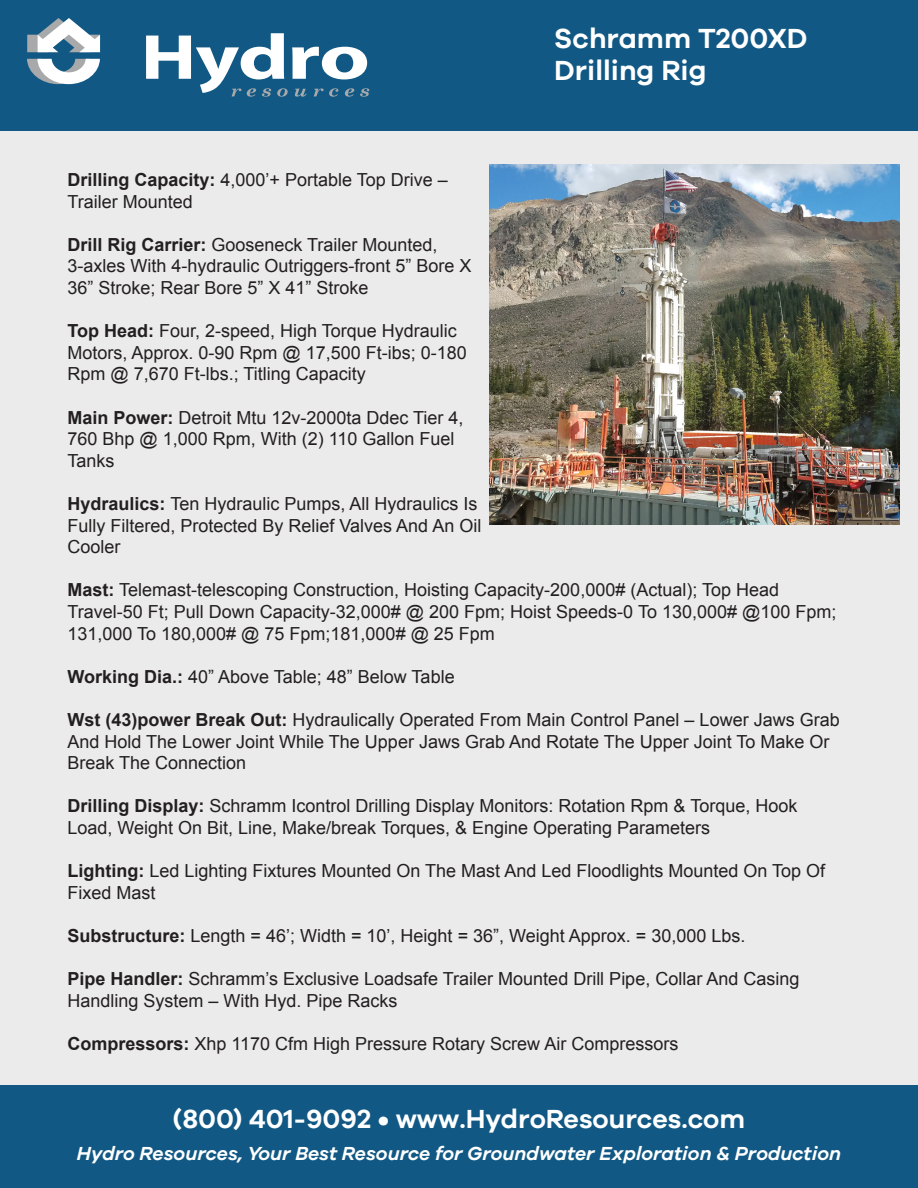
<style>
.page{position:relative;width:918px;height:1188px;background:#fff}
.page>*{position:absolute;margin:0;border:0;box-sizing:border-box;transform-origin:0 0}
.t1{font:600 28.5px "Galano Grotesque";color:#fff}
.t2{font:600 27px "Galano Grotesque";color:#fff}
.t3{font:italic 600 19.5px "Galano Grotesque";color:#fff}
.t4{font:18px/21.6px "Arial";color:#231f20}
.s1{font-weight:700}
</style>
<div class="page">
<div style="left:0;top:130px;width:918px;height:955px;background:#ebebeb"></div>
<div style="left:0;top:1085px;width:918px;height:103px;background:#115984"></div>
<img style="left:489px;top:164px;width:411px;height:360px">
<div style="left:0;top:0;width:918px;height:130px;background:#115984"></div>
<svg style="left:27px;top:18px;width:73px;height:34px"></svg>
<svg style="left:27px;top:59px;width:73px;height:25px"></svg>
<svg style="left:146px;top:33px;width:223px;height:64px"></svg>
<p class="t1" style="left:554px;top:21px;width:255px">Schramm T200XD</p>
<p class="t1" style="left:554px;top:53px;width:154px">Drilling Rig</p>
<p class="t4" style="left:68px;top:169px;width:382px"><span class="s1">Drilling Capacity:</span> 4,000’+ Portable Top Drive –<br>Trailer Mounted</p>
<p class="t4" style="left:68px;top:234px;width:406px"><span class="s1">Drill Rig Carrier:</span> Gooseneck Trailer Mounted,<br>3-axles With 4-hydraulic Outriggers-front 5” Bore X<br>36” Stroke; Rear Bore 5” X 41” Stroke</p>
<p class="t4" style="left:68px;top:320px;width:401px"><span class="s1">Top Head:</span> Four, 2-speed, High Torque Hydraulic<br>Motors, Approx. 0-90 Rpm @ 17,500 Ft-ibs; 0-180<br>Rpm @ 7,670 Ft-lbs.; Titling Capacity</p>
<p class="t4" style="left:68px;top:407px;width:398px"><span class="s1">Main Power:</span> Detroit Mtu 12v-2000ta Ddec Tier 4,<br>760 Bhp @ 1,000 Rpm, With (2) 110 Gallon Fuel<br>Tanks</p>
<p class="t4" style="left:68px;top:493px;width:415px"><span class="s1">Hydraulics:</span> Ten Hydraulic Pumps, All Hydraulics Is<br>Fully Filtered, Protected By Relief Valves And An Oil<br>Cooler</p>
<p class="t4" style="left:68px;top:579px;width:770px"><span class="s1">Mast:</span> Telemast-telescoping Construction, Hoisting Capacity-200,000# (Actual); Top Head<br>Travel-50 Ft; Pull Down Capacity-32,000# @ 200 Fpm; Hoist Speeds-0 To 130,000# @100 Fpm;<br>131,000 To 180,000# @ 75 Fpm;181,000# @ 25 Fpm</p>
<p class="t4" style="left:68px;top:666px;width:389px"><span class="s1">Working Dia.:</span> 40” Above Table; 48” Below Table</p>
<p class="t4" style="left:68px;top:709px;width:774px"><span class="s1">Wst (43)power Break Out:</span> Hydraulically Operated From Main Control Panel – Lower Jaws Grab<br>And Hold The Lower Joint While The Upper Jaws Grab And Rotate The Upper Joint To Make Or<br>Break The Connection</p>
<p class="t4" style="left:68px;top:795px;width:731px"><span class="s1">Drilling Display:</span> Schramm Icontrol Drilling Display Monitors: Rotation Rpm &amp; Torque, Hook<br>Load, Weight On Bit, Line, Make/break Torques, &amp; Engine Operating Parameters</p>
<p class="t4" style="left:68px;top:860px;width:759px"><span class="s1">Lighting:</span> Led Lighting Fixtures Mounted On The Mast And Led Floodlights Mounted On Top Of<br>Fixed Mast</p>
<p class="t4" style="left:68px;top:925px;width:680px"><span class="s1">Substructure:</span> Length = 46’; Width = 10’, Height = 36”, Weight Approx. = 30,000 Lbs.</p>
<p class="t4" style="left:68px;top:968px;width:733px"><span class="s1">Pipe Handler:</span> Schramm’s Exclusive Loadsafe Trailer Mounted Drill Pipe, Collar And Casing<br>Handling System – With Hyd. Pipe Racks</p>
<p class="t4" style="left:68px;top:1033px;width:612px"><span class="s1">Compressors:</span> Xhp 1170 Cfm High Pressure Rotary Screw Air Compressors</p>
<p class="t2" style="left:173px;top:1102px;width:574px">(800) 401-9092 • www.HydroResources.com</p>
<p class="t3" style="left:77px;top:1142px;width:766px">Hydro Resources, Your Best Resource for Groundwater Exploration &amp; Production</p>
</div>
